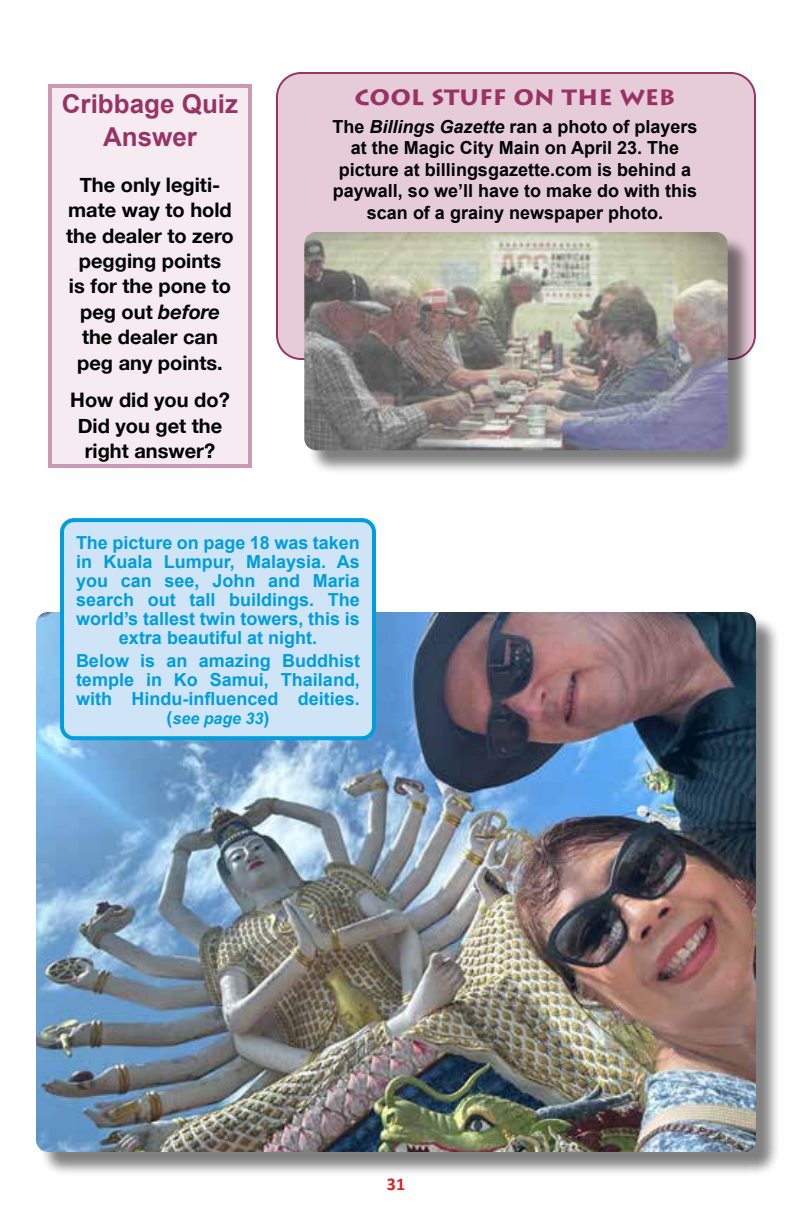
<style>
.page{position:relative;width:792px;height:1224px;background:#fff}
.page>*{position:absolute;margin:0;border:0;box-sizing:border-box;transform-origin:0 0}
.t1{font:700 26px/33.4px "Arial";color:#936;text-align:center}
.t2{font:700 26px "Lithos Pro";color:#936}
.t3{font:700 20px/25.4px "Helvetica Neue";color:#000;text-align:center}
.t4{font:700 18px/19px "Arial";color:#009edd;text-align:center}
.t5{font:700 18px/21.6px "Arial";color:#000;text-align:center}
.t6{font:700 18px "Calibri";color:#d2232a}
.t7{font:italic 700 16px "Arial";color:#009edd}
.s1{font-style:italic}
.s2{font-style:normal;font-size:18px}
</style>
<div class="page">
<div style="left:39px;top:615px;width:742px;height:562px;background:#000;opacity:.5"></div>
<img style="left:36px;top:612px;width:720px;height:540px">
<div style="left:62px;top:520px;width:312px;height:218px;background:#cfe4f6;border-radius:12px"></div>
<div style="left:60px;top:518px;width:316px;height:222px;border:4px solid #009edd;border-radius:12px"></div>
<div style="left:277px;top:73px;width:478px;height:286px;background:#e6ccd9;border-radius:24px"></div>
<div style="left:276px;top:72px;width:480px;height:288px;border:2px solid #936;border-radius:24px"></div>
<div style="left:307px;top:235px;width:445px;height:240px;background:#000;opacity:.5"></div>
<img style="left:304px;top:232px;width:424px;height:218px">
<div style="left:50px;top:86px;width:200px;height:380px;background:#f5ebf0"></div>
<div style="left:48px;top:84px;width:204px;height:384px;border:4px solid #cc99b3"></div>
<h1 class="t1" style="left:62px;top:88px;width:178px">Cribbage Quiz<br>Answer</h1>
<p class="t3" style="left:66px;top:172px;width:169px">The only legiti&shy;mate way to hold the dealer to zero pegging points<br>is for the pone to peg out <span class="s1">before </span>the dealer can peg any points.</p>
<p class="t3" style="left:70px;top:388px;width:161px">How did you do?<br>Did you get the right answer?</p>
<h1 class="t2" style="left:355px;top:80px;width:322px">COOL STUFF ON THE WEB</h1>
<p class="t5" style="left:332px;top:116px;width:367px">The <span class="s1">Billings Gazette</span> ran a photo of players at the Magic City Main on April 23. The picture at billingsgazette.com is behind a paywall, so we’ll have to make do with this scan of a grainy newspaper photo.</p>
<p class="t4" style="left:76px;top:534px;width:286px">The picture on page 18 was taken in Kuala Lumpur, Malaysia. As you can see, John and Maria search out tall buildings. The world’s tallest twin towers, this is extra beautiful at night.</p>
<p class="t4" style="left:76px;top:652px;width:286px;text-align:justify">Below is an amazing Buddhist temple in Ko Samui, Thailand, with Hindu-influenced deities.</p>
<p class="t7" style="left:167px;top:708px;width:104px"><span class="s2">(</span>see page 33<span class="s2">)</span></p>
<p class="t6" style="left:387px;top:1172px;width:20px">31</p>
</div>
